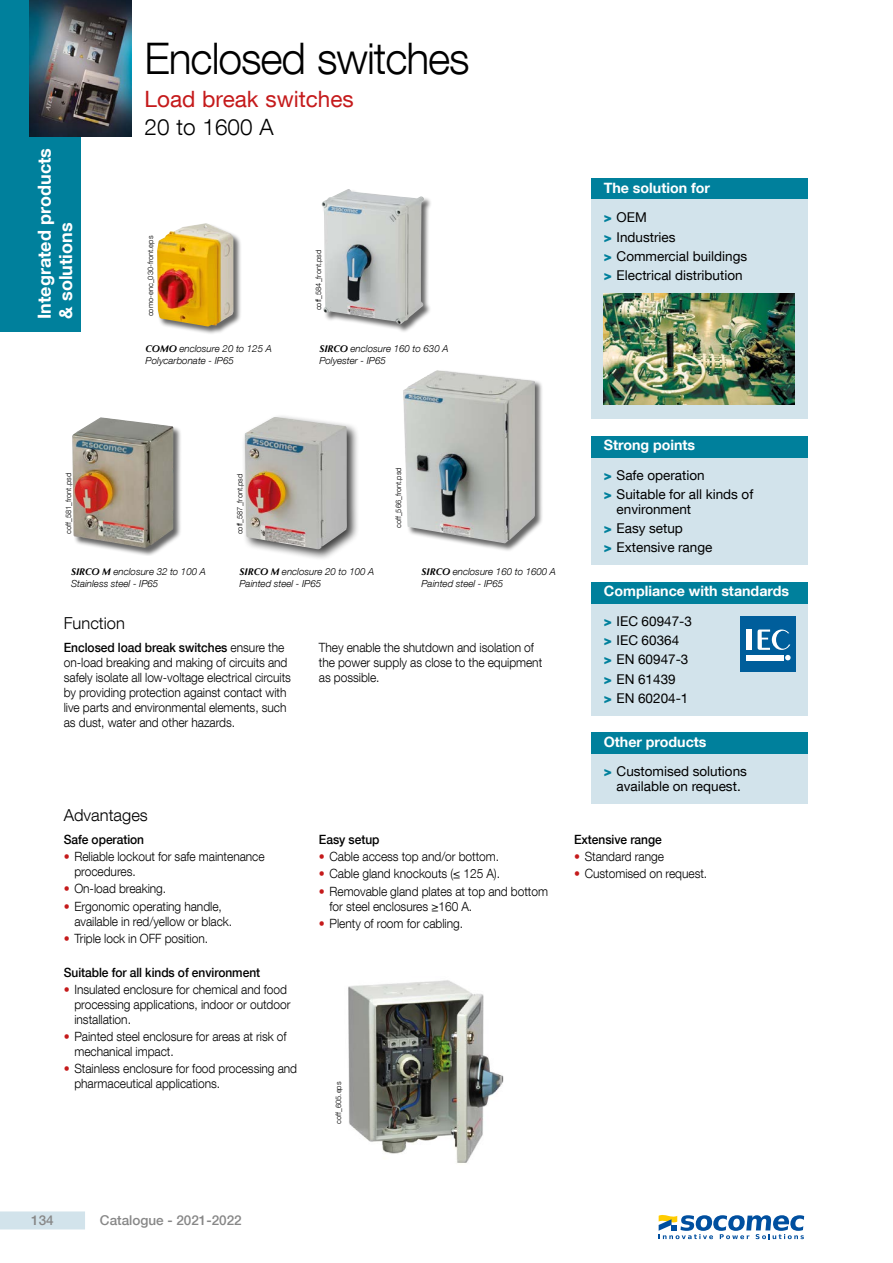
<style>
.page{position:relative;width:893px;height:1263px;background:#fff}
.page>*{position:absolute;margin:0;border:0;box-sizing:border-box;transform-origin:0 0}
.t1{font:300 43.5px "Helvetica Neue LT Com";letter-spacing:-.025em;color:#000}
.t2{font:22.5px "Helvetica Neue LT Com";color:#c51a1b}
.t3{font:300 22.5px "Helvetica Neue LT Com";color:#000}
.t4{font:700 18px/21.6px "Helvetica Neue LT Com";color:#fff}
.t5{font:300 16.5px "Helvetica Neue LT Com";color:#000}
.t6{font:700 14.25px "Helvetica Neue LT Com";color:#fff}
.t7{font:13.5px/19.2px "Helvetica Neue LT Com";color:#000}
.t8{font:500 13.5px "Helvetica Neue LT Com";color:#878787}
.t9{font:300 12.75px/15px "Helvetica Neue LT Com";letter-spacing:-.005em;color:#000;scale:.94 1}
.t10{font:500 12.75px "Helvetica Neue LT Com";letter-spacing:-.005em;color:#000;scale:.94 1}
.t11{font:italic 300 9.75px/11.7px "Helvetica Neue LT Com";color:#000}
.t12{font:300 7.5px "Helvetica Neue LT Com";color:#000}
.s1{font-family:"Optima LT Std";font-weight:700}
.s2{font-weight:900;color:#00809c}
.s3{font-weight:500}
.s4{color:#c51a1b}
</style>
<div class="page">
<div style="left:0;top:0;width:81px;height:332px;background:#00809c"></div>
<img style="left:30px;top:0;width:102px;height:136px">
<div style="left:0;top:1211px;width:85px;height:18px;background:#d2e3eb"></div>
<div style="left:591px;top:457px;width:217px;height:108px;background:#d2e3eb"></div>
<div style="left:591px;top:436px;width:217px;height:21px;background:#00809c"></div>
<div style="left:591px;top:603px;width:217px;height:112px;background:#d2e3eb"></div>
<div style="left:591px;top:582px;width:217px;height:21px;background:#00809c"></div>
<div style="left:740px;top:616px;width:55px;height:55px;background:#005e9b"></div>
<hr style="left:746px;top:655px;width:37px;height:1px;background:#fff">
<hr style="left:746px;top:657px;width:37px;height:1px;background:#fff">
<hr style="left:746px;top:659px;width:37px;height:1px;background:#fff">
<div style="left:746px;top:629px;width:5px;height:21px;background:#fff"></div>
<svg style="left:758px;top:629px;width:33px;height:31px"></svg>
<div style="left:591px;top:754px;width:217px;height:50px;background:#d2e3eb"></div>
<div style="left:591px;top:732px;width:217px;height:22px;background:#00809c"></div>
<img style="left:348px;top:980px;width:156px;height:183px">
<div style="left:403px;top:370px;width:141px;height:182px;background:#000;opacity:.6"></div>
<img style="left:403px;top:370px;width:132px;height:173px">
<div style="left:72px;top:417px;width:110px;height:139px;background:#000;opacity:.6"></div>
<img style="left:72px;top:417px;width:102px;height:131px">
<div style="left:322px;top:189px;width:110px;height:144px;background:#000;opacity:.6"></div>
<img style="left:322px;top:189px;width:102px;height:135px">
<div style="left:241px;top:414px;width:118px;height:147px;background:#000;opacity:.75"></div>
<img style="left:245px;top:417px;width:102px;height:132px">
<div style="left:591px;top:179px;width:217px;height:21px;background:#00809c"></div>
<div style="left:591px;top:200px;width:217px;height:219px;background:#d2e3eb"></div>
<img style="left:603px;top:294px;width:191px;height:110px">
<div style="left:157px;top:223px;width:85px;height:112px;background:#000;opacity:.6"></div>
<img style="left:157px;top:223px;width:76px;height:104px">
<svg style="left:659px;top:1215px;width:145px;height:24px"></svg>
<h3 class="t4" style="left:33px;top:319px;width:172px;rotate:-90deg">Integrated products &amp; solutions</h3>
<h1 class="t1" style="left:145px;top:32px;width:327px">Enclosed switches</h1>
<h2 class="t2" style="left:145px;top:85px;width:211px">Load break switches</h2>
<h2 class="t3" style="left:145px;top:113px;width:131px">20 to 1600 A</h2>
<p class="t12" style="left:146px;top:316px;width:82px;rotate:-90deg">como-enc_030-front.eps</p>
<p class="t11" style="left:146px;top:343px;width:128px"><span class="s1">COMO</span> enclosure 20 to 125 A<br>Polycarbonate - IP65</p>
<p class="t12" style="left:314px;top:310px;width:62px;rotate:-90deg">coff_584_front.psd</p>
<p class="t11" style="left:319px;top:343px;width:131px"><span class="s1">SIRCO</span> enclosure 160 to 630 A<br>Polyester - IP65</p>
<p class="t6" style="left:604px;top:179px;width:108px">The solution for</p>
<p class="t7" style="left:604px;top:208px;width:145px"><span class="s2">&gt;</span> OEM<br><span class="s2">&gt;</span> Industries<br><span class="s2">&gt;</span> Commercial buildings <span class="s2">&gt;</span> Electrical distribution</p>
<p class="t12" style="left:64px;top:534px;width:62px;rotate:-90deg">coff_581_front.psd</p>
<p class="t11" style="left:71px;top:565px;width:136px"><span class="s1">SIRCO M</span> enclosure 32 to 100 A<br>Stainless steel - IP65</p>
<p class="t12" style="left:235px;top:534px;width:62px;rotate:-90deg">coff_587_front.psd</p>
<p class="t11" style="left:239px;top:565px;width:136px"><span class="s1">SIRCO M</span> enclosure 20 to 100 A<br>Painted steel - IP65</p>
<p class="t12" style="left:394px;top:528px;width:62px;rotate:-90deg">coff_566_front.psd</p>
<p class="t11" style="left:421px;top:565px;width:136px"><span class="s1">SIRCO</span> enclosure 160 to 1600 A<br>Painted steel - IP65</p>
<p class="t5" style="left:64px;top:613px;width:63px">Function</p>
<p class="t9" style="left:64px;top:640px;width:243px"><span class="s3">Enclosed load break switches</span> ensure the on-load breaking and making of circuits and safely isolate all low-voltage electrical circuits by providing protection against contact with live parts and environmental elements, such as dust, water and other hazards.</p>
<p class="t9" style="left:319px;top:640px;width:239px">They enable the shutdown and isolation of the power supply as close to the equipment as possible.</p>
<p class="t5" style="left:64px;top:805px;width:86px">Advantages</p>
<p class="t10" style="left:64px;top:832px;width:87px">Safe operation</p>
<p class="t9" style="left:74px;top:849px;width:204px;text-indent:-11px"><span class="s4">•</span> Reliable lockout for safe maintenance procedures.</p>
<p class="t9" style="left:64px;top:881px;width:111px"><span class="s4">•</span> On-load breaking.</p>
<p class="t9" style="left:74px;top:898px;width:169px;text-indent:-11px"><span class="s4">•</span> Ergonomic operating handle, available in red/yellow or black.</p>
<p class="t9" style="left:64px;top:930px;width:155px"><span class="s4">•</span> Triple lock in OFF position.</p>
<p class="t10" style="left:64px;top:965px;width:210px">Suitable for all kinds of environment</p>
<p class="t9" style="left:74px;top:982px;width:231px;text-indent:-11px"><span class="s4">•</span> Insulated enclosure for chemical and food processing applications, indoor or outdoor installation.</p>
<p class="t9" style="left:74px;top:1029px;width:227px;text-indent:-11px"><span class="s4">•</span> Painted steel enclosure for areas at risk of mechanical impact.</p>
<p class="t9" style="left:74px;top:1061px;width:238px;text-indent:-11px"><span class="s4">•</span> Stainless enclosure for food processing and pharmaceutical applications.</p>
<p class="t10" style="left:319px;top:832px;width:66px">Easy setup</p>
<p class="t9" style="left:319px;top:849px;width:193px"><span class="s4">•</span> Cable access top and/or bottom.</p>
<p class="t9" style="left:319px;top:866px;width:194px"><span class="s4">•</span> Cable gland knockouts (≤ 125 A).</p>
<p class="t9" style="left:330px;top:883px;width:234px;text-indent:-11px"><span class="s4">•</span> Removable gland plates at top and bottom for steel enclosures ≥160 A.</p>
<p class="t9" style="left:319px;top:915px;width:155px"><span class="s4">•</span> Plenty of room for cabling.</p>
<p class="t12" style="left:334px;top:1123px;width:43px;rotate:-90deg">coff_605.eps</p>
<p class="t6" style="left:604px;top:436px;width:93px">Strong points</p>
<p class="t7" style="left:604px;top:465px;width:151px"><span class="s2">&gt;</span> Safe operation<br><span class="s2">&gt;</span> Suitable for all kinds of</p>
<p class="t7" style="left:604px;top:499px;width:110px;text-indent:13px">environment<br><span class="s2">&gt;</span> Easy setup<br><span class="s2">&gt;</span> Extensive range</p>
<p class="t6" style="left:604px;top:582px;width:187px">Compliance with standards</p>
<p class="t7" style="left:604px;top:611px;width:90px"><span class="s2">&gt;</span> IEC 60947-3 <span class="s2">&gt;</span> IEC 60364<br><span class="s2">&gt;</span> EN 60947-3 <span class="s2">&gt;</span> EN 61439<br><span class="s2">&gt;</span> EN 60204-1</p>
<p class="t6" style="left:604px;top:733px;width:104px">Other products</p>
<p class="t7" style="left:604px;top:763px;width:145px;line-height:15px;text-align:center"><span class="s2">&gt;</span> Customised solutions available on request.</p>
<p class="t10" style="left:574px;top:832px;width:95px">Extensive range</p>
<p class="t9" style="left:574px;top:849px;width:97px"><span class="s4">•</span> Standard range</p>
<p class="t9" style="left:574px;top:866px;width:143px"><span class="s4">•</span> Customised on request.</p>
<p class="t8" style="left:31px;top:1212px;width:24px">134</p>
<p class="t8" style="left:100px;top:1212px;width:143px">Catalogue - 2021-2022</p>
</div>
